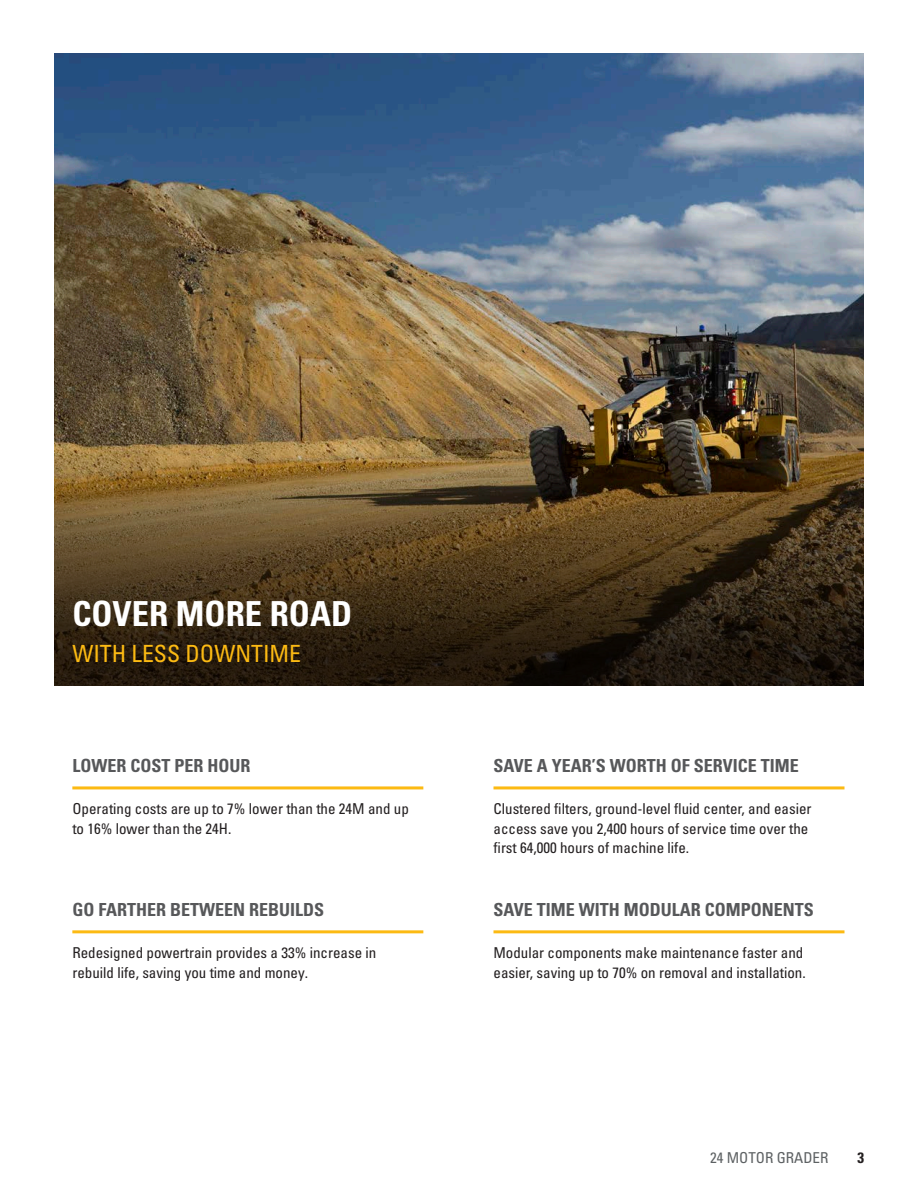
<style>
.page{position:relative;width:918px;height:1188px;background:#fff}
.page>*{position:absolute;margin:0;border:0;box-sizing:border-box;transform-origin:0 0}
.Headline_small_white{font:34.5px "Univers LTCYR 67 Bold Cond";color:#fff}
.Subhead_small_yellow{font:condensed 23.7px "Univers LTCYR 57";color:#fcba13}
.Subhead_small_gray{font:18px "Univers LTCYR 67 Bold Cond";color:#57585a}
.Body_copy{font:condensed 15px/19.5px "Univers LTCYR 57";color:#231f20}
.t1{font:condensed 15px "Univers LTCYR 57";color:#5d6163}
.t2{font:15px "Univers LTCYR 67 Bold Cond";color:#231f20}
</style>
<div class="page">
<img style="left:54px;top:54px;width:810px;height:632px">
<hr style="left:494px;top:786px;width:350px;height:3px;background:#fcba13">
<hr style="left:72px;top:786px;width:351px;height:3px;background:#fcba13">
<hr style="left:72px;top:930px;width:351px;height:3px;background:#fcba13">
<hr style="left:494px;top:930px;width:350px;height:3px;background:#fcba13">
<p class="Headline_small_white" style="left:72px;top:592px;width:281px">COVER MORE ROAD</p>
<p class="Subhead_small_yellow" style="left:72px;top:638px;width:230px">WITH LESS DOWNTIME</p>
<p class="Subhead_small_gray" style="left:72px;top:755px;width:180px">LOWER COST PER HOUR</p>
<p class="Subhead_small_gray" style="left:494px;top:755px;width:307px">SAVE A YEAR’S WORTH OF SERVICE TIME</p>
<p class="Body_copy" style="left:72px;top:799px;width:338px">Operating costs are up to 7% lower than the 24M and up to 16% lower than the 24H.</p>
<p class="Body_copy" style="left:494px;top:799px;width:320px">Clustered filters, ground-level fluid center, and easier access save you 2,400 hours of service time over the first 64,000 hours of machine life.</p>
<p class="Subhead_small_gray" style="left:72px;top:898px;width:253px">GO FARTHER BETWEEN REBUILDS</p>
<p class="Subhead_small_gray" style="left:494px;top:898px;width:322px">SAVE TIME WITH MODULAR COMPONENTS</p>
<p class="Body_copy" style="left:72px;top:943px;width:306px">Redesigned powertrain provides a 33% increase in rebuild life, saving you time and money.</p>
<p class="Body_copy" style="left:494px;top:943px;width:314px">Modular components make maintenance faster and easier, saving up to 70% on removal and installation.</p>
<p class="t1" style="left:710px;top:1148px;width:120px">24 MOTOR GRADER</p>
<p class="t2" style="left:857px;top:1148px;width:8px">3</p>
</div>
